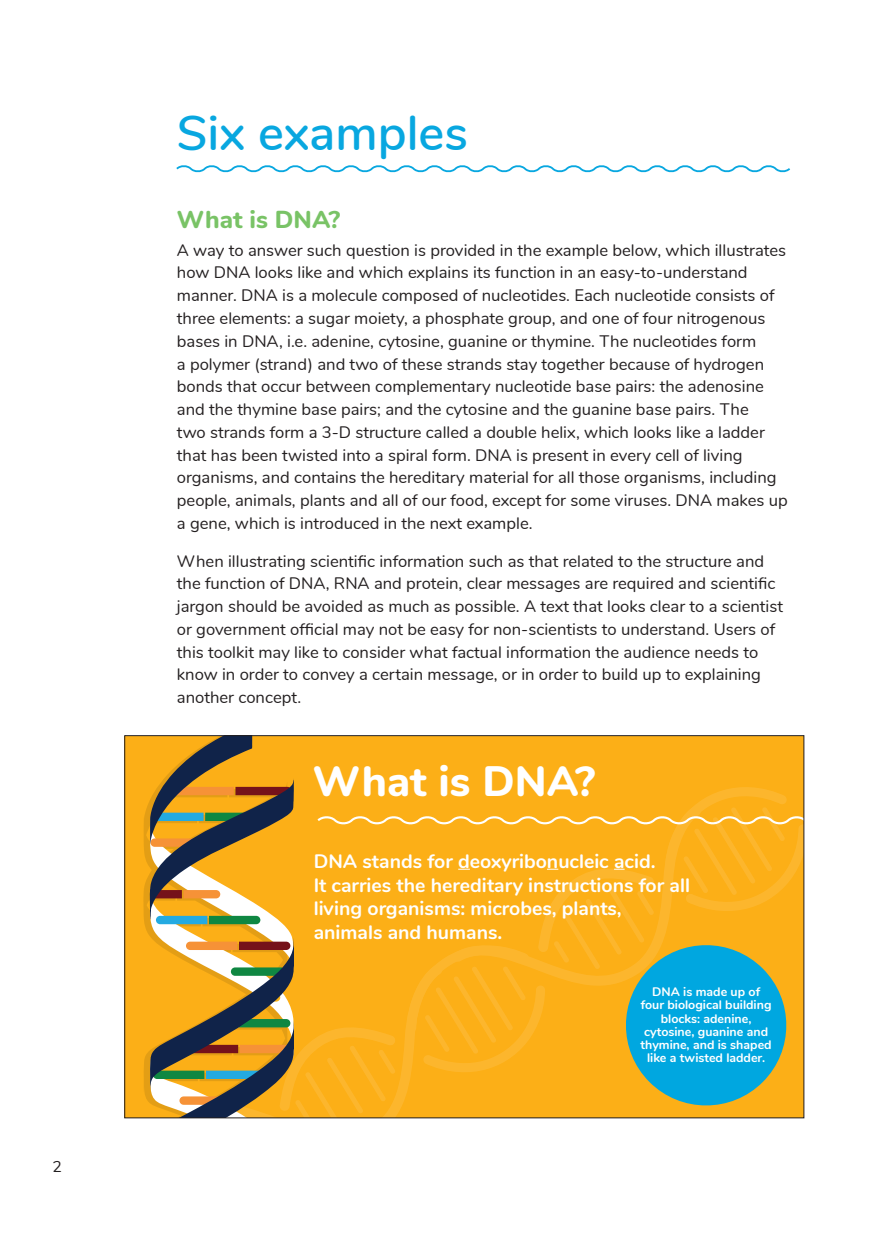
<style>
.page{position:relative;width:874px;height:1241px;background:#fff}
.page>*{position:absolute;margin:0;border:0;box-sizing:border-box;transform-origin:0 0}
.Chap_Title{font:600 49px "Nunito";color:#08a7e0}
.t1{font:800 42.35px "Nunito";color:#fff}
.A_Head{font:800 24.5px "Nunito";color:#79c366}
.t2{font:700 19.43px/23.8px "Nunito";color:#fff}
.body{font:16.62px/22.8px "Nunito";color:#231f20}
.t3{font:15.75px "Nunito";color:#231f20}
.t4{font:700 12.42px/13.3px "Nunito";color:#fff;text-align:center}
</style>
<div class="page">
<svg style="left:176px;top:165px;width:614px;height:8px"></svg>
<div style="left:125px;top:735px;width:678px;height:382px;background:#fcaf17"></div>
<svg style="left:143px;top:805px;width:5px;height:296px"></svg>
<svg style="left:148px;top:737px;width:653px;height:378px"></svg>
<p class="t3" style="left:52px;top:1154px;width:11px">2</p>
<p class="Chap_Title" style="left:177px;top:97px;width:292px">Six examples</p>
<p class="A_Head" style="left:177px;top:201px;width:165px">What is DNA?</p>
<p class="body" style="left:177px;top:237px;width:612px">A way to answer such question is provided in the example below, which illustrates how DNA looks like and which explains its function in an easy-to-understand manner. DNA is a molecule composed of nucleotides. Each nucleotide consists of three elements: a sugar moiety, a phosphate group, and one of four nitrogenous bases in DNA, i.e. adenine, cytosine, guanine or thymine. The nucleotides form<br>a polymer (strand) and two of these strands stay together because of hydrogen bonds that occur between complementary nucleotide base pairs: the adenosine and the thymine base pairs; and the cytosine and the guanine base pairs. The<br>two strands form a 3-D structure called a double helix, which looks like a ladder that has been twisted into a spiral form. DNA is present in every cell of living organisms, and contains the hereditary material for all those organisms, including people, animals, plants and all of our food, except for some viruses. DNA makes up a gene, which is introduced in the next example.</p>
<p class="body" style="left:177px;top:548px;width:607px">When illustrating scientific information such as that related to the structure and the function of DNA, RNA and protein, clear messages are required and scientific jargon should be avoided as much as possible. A text that looks clear to a scientist or government official may not be easy for non-scientists to understand. Users of this toolkit may like to consider what factual information the audience needs to know in order to convey a certain message, or in order to build up to explaining another concept.</p>
<p class="t1" style="left:312px;top:749px;width:284px">What is DNA?</p>
<p class="t2" style="left:313px;top:847px;width:377px">DNA stands for deoxyribonucleic acid.<br>It carries the hereditary instructions for all living organisms: microbes, plants, animals and humans.</p>
<p class="t4" style="left:640px;top:984px;width:133px">DNA is made up of four biological building blocks: adenine, cytosine, guanine and thymine, and is shaped like a twisted ladder.</p>
</div>
